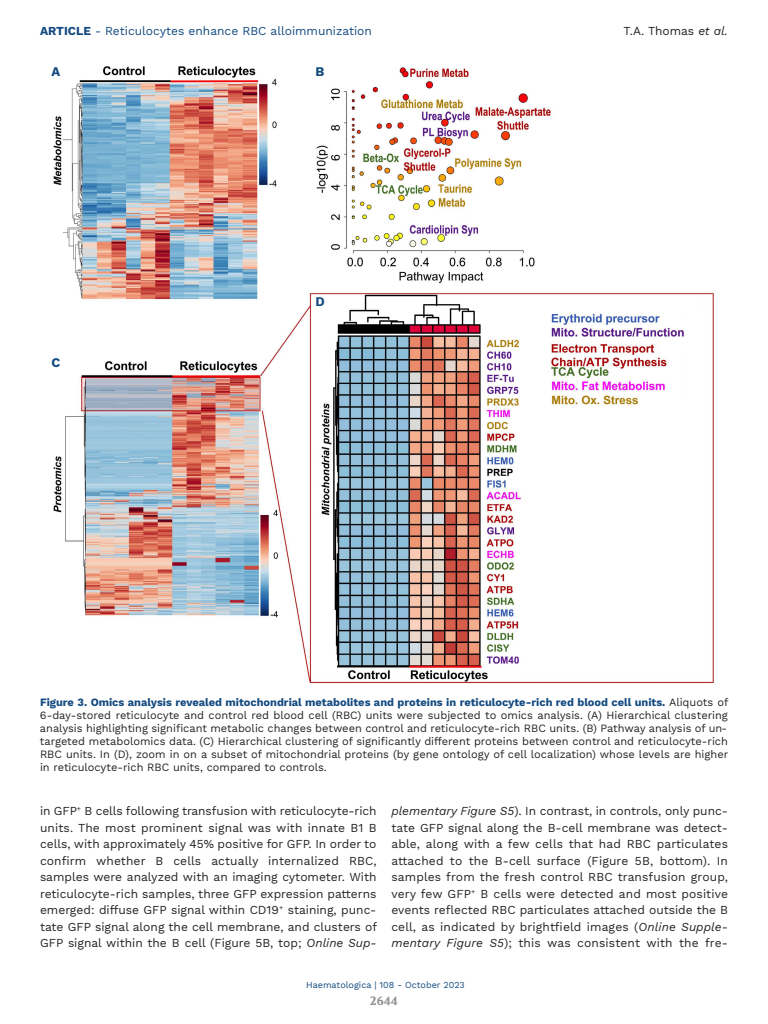
<style>
.page{position:relative;width:768px;height:1024px;background:#fff}
.page>*{position:absolute;margin:0;border:0;box-sizing:border-box;transform-origin:0 0}
.t1{font:700 13px "Work Sans";color:#134a80}
.t2{font:12px/16.5px "Work Sans";color:#222221;text-align:justify}
.t3{font:12px "Work Sans";color:#134a80}
.t4{font:700 12px "Volkhov";color:#919190}
.t5{font:11px/13px "Work Sans";color:#222221;text-align:justify}
.t6{font:9px "Work Sans";color:#134a80}
.s1{font-weight:700}
.s2{font-style:italic}
.s3{font-weight:700;color:#134a80}
</style>
<div class="page">
<img style="left:53px;top:66px;width:661px;height:617px">
<p class="t3" style="left:40px;top:24px;width:334px"><span class="s1">ARTICLE</span> - Reticulocytes enhance RBC alloimmunization</p>
<p class="t2" style="left:624px;top:23px;width:106px">T.A. Thomas <span class="s2">et al.</span></p>
<p class="t1" style="left:52px;top:64px;width:10px">A</p>
<p class="t1" style="left:316px;top:64px;width:10px">B</p>
<p class="t1" style="left:52px;top:355px;width:10px">C</p>
<p class="t1" style="left:316px;top:294px;width:11px">D</p>
<p class="t5" style="left:40px;top:695px;width:690px"><span class="s3">Figure 3. Omics analysis revealed mitochondrial metabolites and proteins in reticulocyte-rich red blood cell units.</span> Aliquots of 6-day-stored reticulocyte and control red blood cell (RBC) units were subjected to omics analysis. (A) Hierarchical clustering analysis highlighting significant metabolic changes between control and reticulocyte-rich RBC units. (B) Pathway analysis of un&shy;targeted metabolomics data. (C) Hierarchical clustering of significantly different proteins between control and reticulocyte-rich RBC units. In (D), zoom in on a subset of mitochondrial proteins (by gene ontology of cell localization) whose levels are higher in reticulocyte-rich RBC units, compared to controls.</p>
<p class="t2" style="left:40px;top:803px;width:339px">in GFP<sup>+</sup> B cells following transfusion with reticulocyte-rich units. The most prominent signal was with innate B1 B cells, with approximately 45% positive for GFP. In order to confirm whether B cells actually internalized RBC, samples were analyzed with an imaging cytometer. With reticulocyte-rich samples, three GFP expression patterns emerged: diffuse GFP signal within CD19<sup>+</sup> staining, punc&shy;tate GFP signal along the cell membrane, and clusters of GFP signal within the B cell (Figure 5B, top; <span class="s2">Online Sup-</span></p>
<p class="t2" style="left:391px;top:803px;width:338px"><span class="s2">plementary Figure S5</span>). In contrast, in controls, only punc&shy;tate GFP signal along the B-cell membrane was detect&shy;able, along with a few cells that had RBC particulates attached to the B-cell surface (Figure 5B, bottom). In samples from the fresh control RBC transfusion group, very few GFP<sup>+</sup> B cells were detected and most positive events reflected RBC particulates attached outside the B cell, as indicated by brightfield images (<span class="s2">Online Supple&shy;mentary Figure S5</span>); this was consistent with the fre-</p>
<p class="t6" style="left:306px;top:979px;width:160px">Haematologica | 108 - October 2023</p>
<p class="t4" style="left:370px;top:993px;width:29px">2644</p>
</div>
